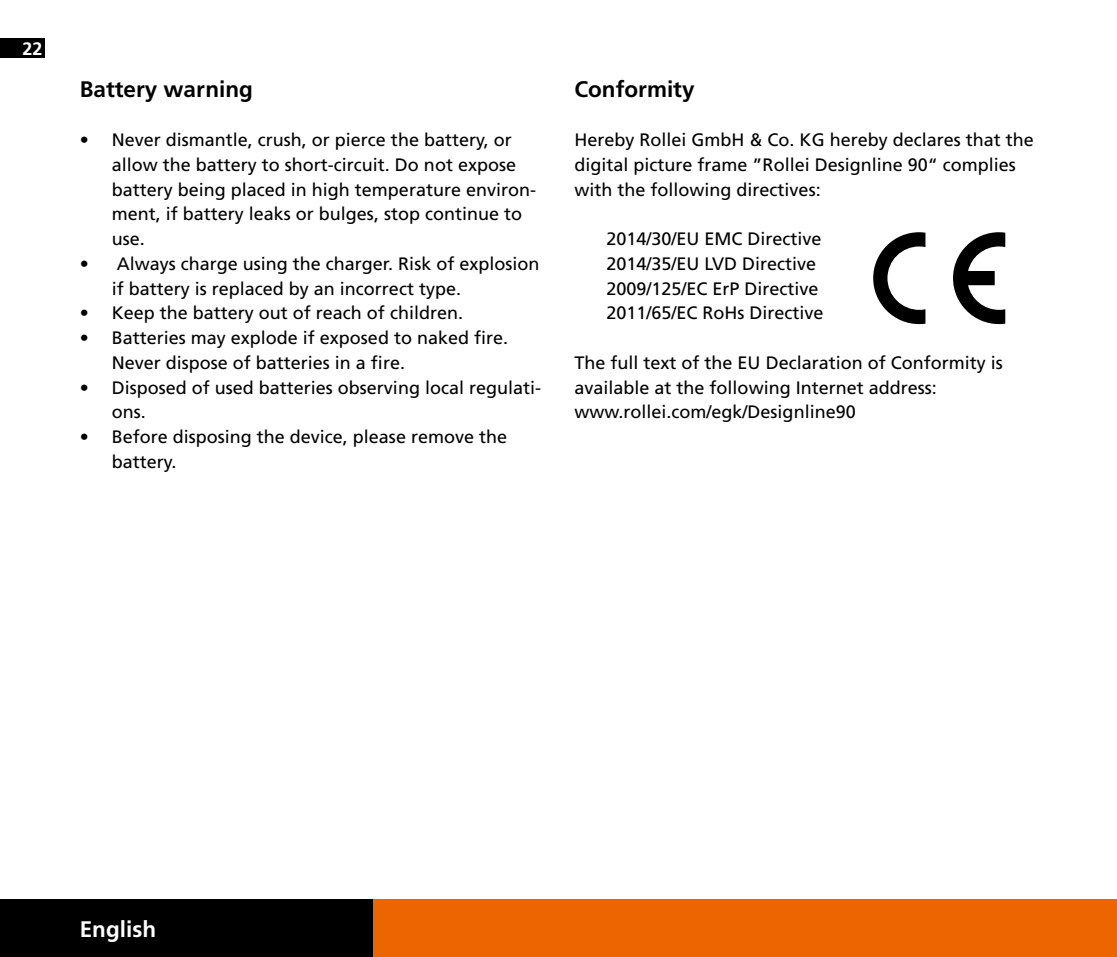
<style>
.page{position:relative;width:1117px;height:957px;background:#fff}
.page>*{position:absolute;margin:0;border:0;box-sizing:border-box;transform-origin:0 0}
.t1{font:700 22.5px "Frutiger LT";color:#000}
.t2{font:700 22.5px "Frutiger LT";color:#fff}
.t3{font:18px/24.8px "Frutiger LT";color:#000}
.t4{font:700 18px "Frutiger LT";color:#fff}
</style>
<div class="page">
<div style="left:0;top:38px;width:45px;height:19px;background:#000"></div>
<div style="left:372px;top:899px;width:744px;height:58px;background:#ec6500"></div>
<div style="left:0;top:899px;width:372px;height:58px;background:#000"></div>
<svg style="left:873px;top:232px;width:52px;height:92px"></svg>
<svg style="left:953px;top:232px;width:52px;height:92px"></svg>
<p class="t4" style="left:22px;top:38px;width:22px">22</p>
<p class="t1" style="left:80px;top:76px;width:174px">Battery warning</p>
<p class="t3" style="left:112px;top:128px;width:426px;text-indent:-32px">• Never dismantle, crush, or pierce the battery, or allow the battery to short-circuit. Do not expose battery being placed in high temperature environ&shy;ment, if battery leaks or bulges, stop continue to use.</p>
<p class="t3" style="left:112px;top:251px;width:429px;text-indent:-32px">• Always charge using the charger. Risk of explosion if battery is replaced by an incorrect type.</p>
<p class="t3" style="left:80px;top:301px;width:381px">• Keep the battery out of reach of children.</p>
<p class="t3" style="left:112px;top:326px;width:395px;text-indent:-32px">• Batteries may explode if exposed to naked fire.<br>Never dispose of batteries in a fire.</p>
<p class="t3" style="left:112px;top:375px;width:431px;text-indent:-32px">• Disposed of used batteries observing local regulati&shy;ons.</p>
<p class="t3" style="left:112px;top:425px;width:397px;text-indent:-32px">• Before disposing the device, please remove the battery.</p>
<p class="t1" style="left:574px;top:76px;width:122px">Conformity</p>
<p class="t3" style="left:574px;top:128px;width:461px">Hereby Rollei GmbH &amp; Co. KG hereby declares that the digital picture frame ”Rollei Designline 90“ complies with the following directives:</p>
<p class="t3" style="left:606px;top:227px;width:219px">2014/30/EU EMC Directive<br>2014/35/EU LVD Directive<br>2009/125/EC ErP Directive<br>2011/65/EC RoHs Directive</p>
<p class="t3" style="left:574px;top:350px;width:430px">The full text of the EU Declaration of Conformity is available at the following Internet address:<br>www. rollei.com/egk/Designline90</p>
<p class="t2" style="left:80px;top:915px;width:78px">English</p>
</div>
